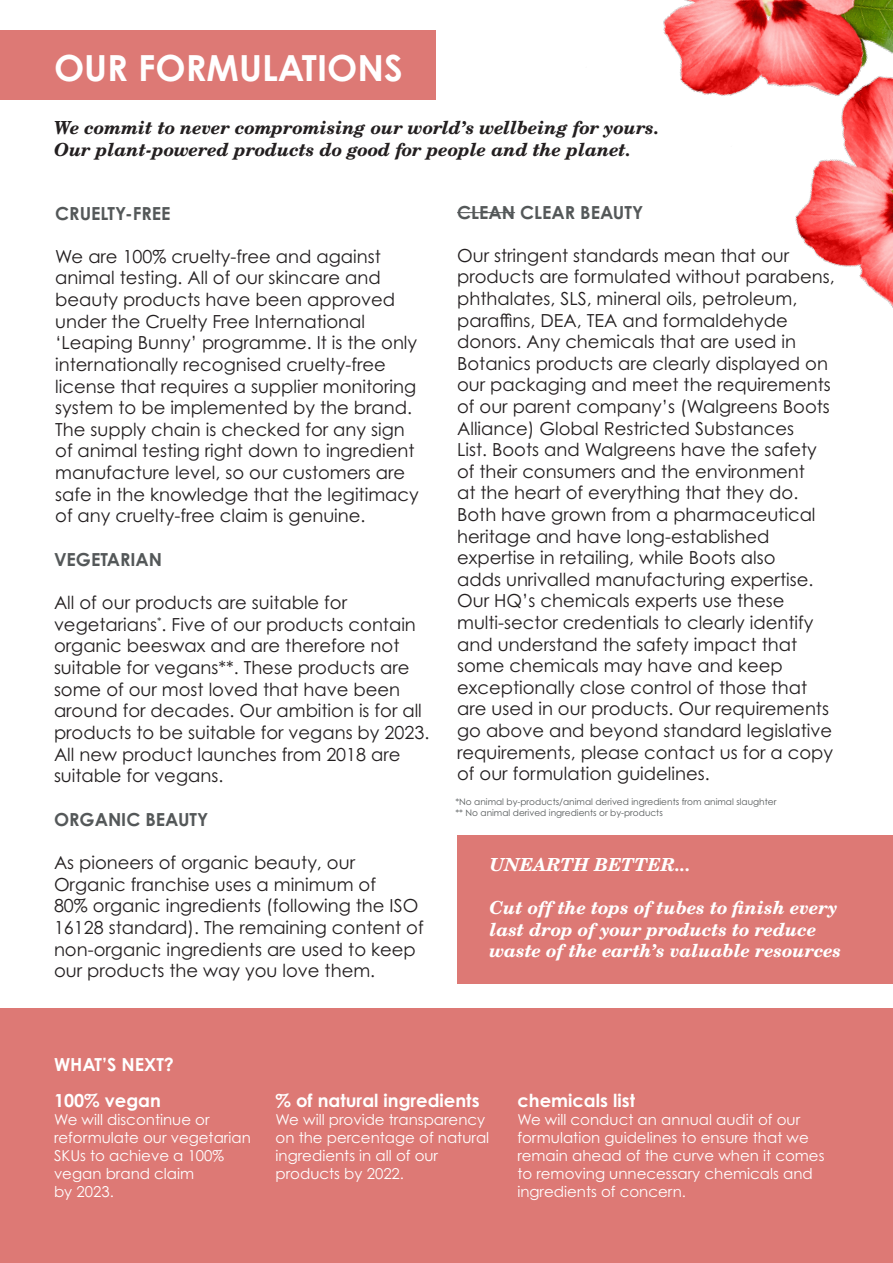
<style>
.page{position:relative;width:893px;height:1263px;background:#fff}
.page>*{position:absolute;margin:0;border:0;box-sizing:border-box;transform-origin:0 0}
.t1{font:700 36px "Century Gothic Pro";color:#fff}
.t2{font:18px/21.6px "Century Gothic Pro";color:#231f20}
.t3{font:italic 700 18px/21.6px "Century Sch L";color:#fff}
.t4{font:italic 700 18px/21.6px "Century Sch L";color:#231f20}
.t5{font:700 18px "Century Gothic Pro";color:#fff}
.t6{font:700 18px "Century Gothic Pro";color:#545859}
.t7{font:15px/18px "Century Gothic Pro";color:#fff}
.t8{font:9px "Century Gothic Pro";color:#545859}
</style>
<div class="page">
<div style="left:0;top:30px;width:436px;height:69px;background:#dd7975"></div>
<hr style="left:457px;top:212px;width:58px;height:1px;background:#545859">
<div style="left:457px;top:836px;width:436px;height:148px;background:#dd7975"></div>
<div style="left:0;top:1008px;width:893px;height:255px;background:#dd7975"></div>
<img style="left:800px;top:235px;width:93px;height:73px">
<img style="left:663px;top:0;width:230px;height:235px">
<p class="t1" style="left:54px;top:45px;width:350px">OUR FORMULATIONS</p>
<p class="t4" style="left:54px;top:118px;width:607px">We commit to never compromising our world’s wellbeing for yours.<br>Our plant-powered products do good for people and the planet.</p>
<p class="t6" style="left:457px;top:201px;width:188px">CLEAN CLEAR BEAUTY</p>
<p class="t2" style="left:457px;top:244px;width:379px">Our stringent standards mean that our products are formulated without parabens, phthalates, SLS, mineral oils, petroleum, paraffins, DEA, TEA and formaldehyde donors. Any chemicals that are used in Botanics products are clearly displayed on our packaging and meet the requirements of our parent company’s (Walgreens Boots Alliance) Global Restricted Substances<br>List. Boots and Walgreens have the safety of their consumers and the environment<br>at the heart of everything that they do.<br>Both have grown from a pharmaceutical heritage and have long-established expertise in retailing, while Boots also<br>adds unrivalled manufacturing expertise.<br>Our HQ’s chemicals experts use these multi-sector credentials to clearly identify and understand the safety impact that some chemicals may have and keep exceptionally close control of those that are used in our products. Our requirements go above and beyond standard legislative requirements, please contact us for a copy of our formulation guidelines.</p>
<p class="t6" style="left:55px;top:202px;width:117px">CRUELTY-FREE</p>
<p class="t2" style="left:55px;top:245px;width:365px">We are 100% cruelty-free and against animal testing. All of our skincare and beauty products have been approved under the Cruelty Free International ‘Leaping Bunny’ programme. It is the only internationally recognised cruelty-free license that requires a supplier monitoring system to be implemented by the brand.<br>The supply chain is checked for any sign of animal testing right down to ingredient manufacture level, so our customers are safe in the knowledge that the legitimacy of any cruelty-free claim is genuine.</p>
<p class="t6" style="left:54px;top:548px;width:110px">VEGETARIAN</p>
<p class="t2" style="left:54px;top:592px;width:377px">All of our products are suitable for vegetarians<sup>*</sup>. Five of our products contain organic beeswax and are therefore not suitable for vegans**. These products are some of our most loved that have been around for decades. Our ambition is for all products to be suitable for vegans by 2023.<br>All new product launches from 2018 are suitable for vegans.</p>
<p class="t6" style="left:54px;top:808px;width:156px">ORGANIC BEAUTY</p>
<p class="t2" style="left:54px;top:852px;width:371px">As pioneers of organic beauty, our Organic franchise uses a minimum of<br>80% organic ingredients (following the ISO 16128 standard). The remaining content of non-organic ingredients are used to keep our products the way you love them.</p>
<p class="t3" style="left:489px;top:854px;width:203px">UNEARTH BETTER...</p>
<p class="t8" style="left:455px;top:796px;width:323px">*No animal by-products/animal derived ingredients from animal slaughter</p>
<p class="t8" style="left:455px;top:807px;width:209px">** No animal derived ingredients or by-products</p>
<p class="t3" style="left:489px;top:897px;width:353px">Cut off the tops of tubes to finish every last drop of your products to reduce waste of the earth’s valuable resources</p>
<p class="t5" style="left:54px;top:1053px;width:122px">WHAT’S NEXT?</p>
<p class="t5" style="left:54px;top:1089px;width:108px">100% vegan</p>
<p class="t7" style="left:54px;top:1110px;width:198px">We will discontinue or reformulate our vegetarian<br>SKUs to achieve a 100% vegan brand claim<br>by 2023.</p>
<p class="t5" style="left:276px;top:1089px;width:205px">% of natural ingredients</p>
<p class="t7" style="left:276px;top:1110px;width:215px">We will provide transparency on the percentage of natural ingredients in all of our products by 2022.</p>
<p class="t5" style="left:517px;top:1089px;width:119px">chemicals list</p>
<p class="t7" style="left:517px;top:1110px;width:309px">We will conduct an annual audit of our formulation guidelines to ensure that we remain ahead of the curve when it comes to removing unnecessary chemicals and ingredients of concern.</p>
</div>
